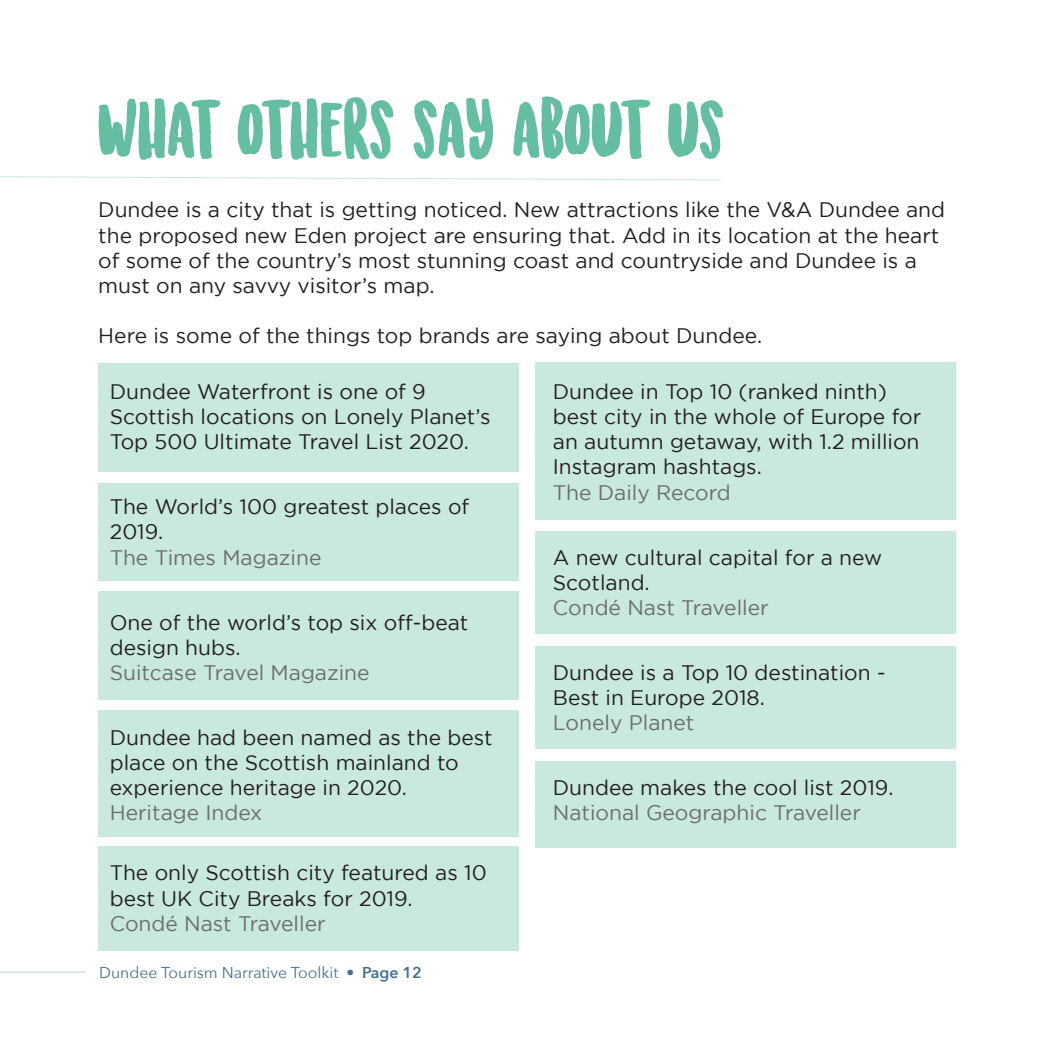
<style>
.page{position:relative;width:1042px;height:1042px;background:#fff}
.page>*{position:absolute;margin:0;border:0;box-sizing:border-box;transform-origin:0 0}
.t1{font:75.25px "Sunrise International Demo";color:#66bea2}
.body_text{font:21px/25.2px "Gotham";color:#231f20}
.t2{font:15.75px "Avenir Next";color:#46708d}
.s1{color:#6c6d70}
.s2{font-weight:500}
.s3{font-weight:600}
</style>
<div class="page">
<hr style="left:0;top:971px;width:86px;height:1px;background:#46708d">
<div style="left:98px;top:364px;width:420px;height:108px;background:#c9e8de"></div>
<div style="left:98px;top:483px;width:420px;height:97px;background:#c9e8de"></div>
<div style="left:98px;top:591px;width:420px;height:109px;background:#c9e8de"></div>
<div style="left:98px;top:710px;width:420px;height:126px;background:#c9e8de"></div>
<div style="left:98px;top:846px;width:420px;height:104px;background:#c9e8de"></div>
<svg style="left:0;top:176px;width:721px;height:5px"></svg>
<div style="left:535px;top:362px;width:420px;height:158px;background:#c9e8de"></div>
<div style="left:535px;top:532px;width:420px;height:102px;background:#c9e8de"></div>
<div style="left:535px;top:646px;width:420px;height:103px;background:#c9e8de"></div>
<div style="left:535px;top:761px;width:420px;height:87px;background:#c9e8de"></div>
<p class="t1" style="left:98px;top:96px;width:627px">WHAT OTHERS SAY ABOUT US</p>
<p class="body_text" style="left:98px;top:197px;width:848px">Dundee is a city that is getting noticed. New attractions like the V&amp;A Dundee and the proposed new Eden project are ensuring that. Add in its location at the heart of some of the country’s most stunning coast and countryside and Dundee is a must on any savvy visitor’s map.</p>
<p class="body_text" style="left:98px;top:323px;width:665px">Here is some of the things top brands are saying about Dundee.</p>
<p class="body_text" style="left:110px;top:378px;width:382px">Dundee Waterfront is one of 9<br>Scottish locations on Lonely Planet’s<br>Top 500 Ultimate Travel List 2020.</p>
<p class="body_text" style="left:553px;top:378px;width:370px">Dundee in Top 10 (ranked ninth) best city in the whole of Europe for an autumn getaway, with 1.2 million<br>Instagram hashtags.<br><span class="s1">The Daily Record</span></p>
<p class="body_text" style="left:110px;top:494px;width:361px">The World’s 100 greatest places of<br>2019.<br><span class="s1">The Times Magazine</span></p>
<p class="body_text" style="left:553px;top:544px;width:331px">A new cultural capital for a new<br>Scotland.<br><span class="s1">Condé Nast Traveller</span></p>
<p class="body_text" style="left:110px;top:609px;width:360px">One of the world’s top six off-beat design hubs.<br><span class="s1">Suitcase Travel Magazine</span></p>
<p class="body_text" style="left:553px;top:659px;width:334px">Dundee is a Top 10 destination -<br>Best in Europe 2018.<br><span class="s1">Lonely Planet</span></p>
<p class="body_text" style="left:110px;top:724px;width:384px">Dundee had been named as the best place on the Scottish mainland to experience heritage in 2020.<br><span class="s1">Heritage Index</span></p>
<p class="body_text" style="left:553px;top:775px;width:342px">Dundee makes the cool list 2019.<br><span class="s1">National Geographic Traveller</span></p>
<p class="body_text" style="left:110px;top:860px;width:378px">The only Scottish city featured as 10 best UK City Breaks for 2019.<br><span class="s1">Condé Nast Traveller</span></p>
<p class="t2" style="left:99px;top:959px;width:324px">Dundee Tourism Narrative Toolkit <span class="s2">•</span> <span class="s3">Page 12</span></p>
</div>
